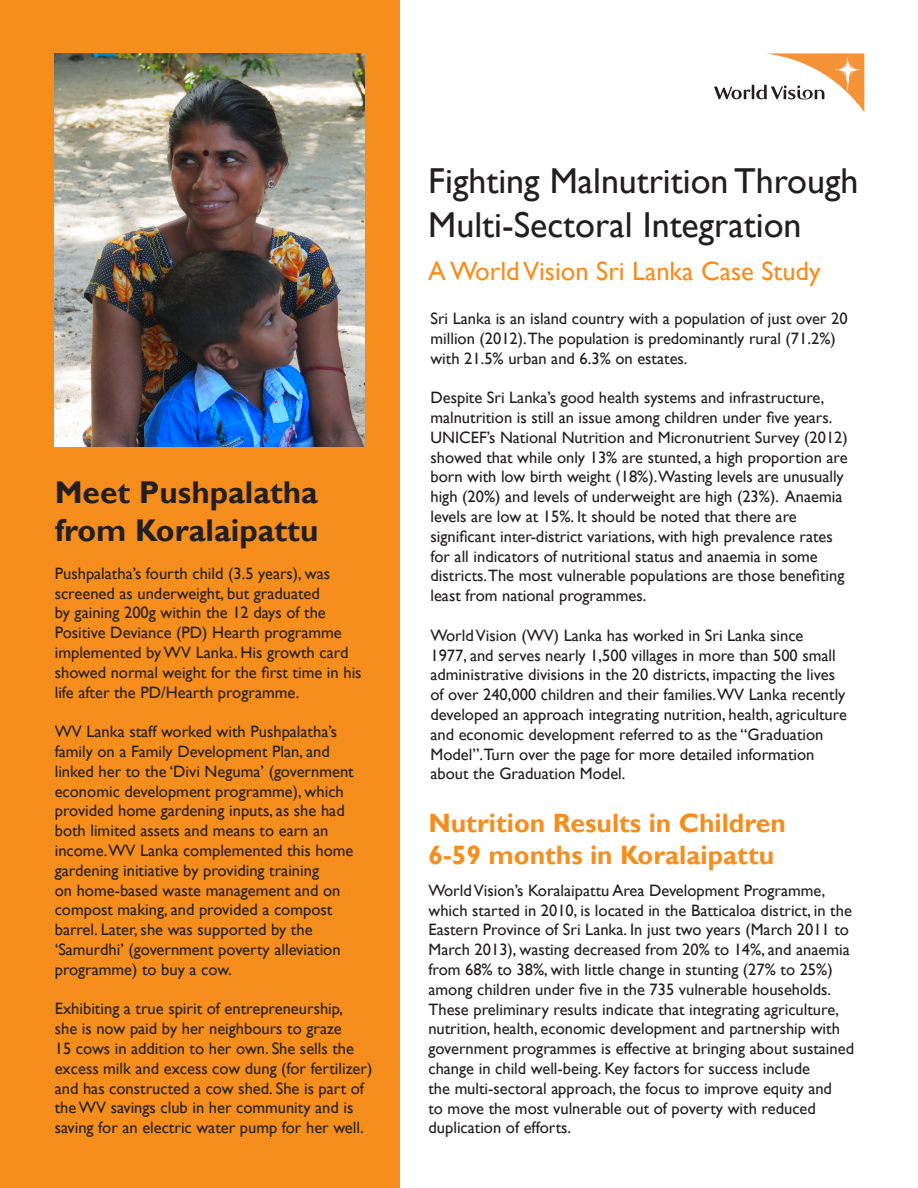
<style>
.page{position:relative;width:918px;height:1188px;background:#fff}
.page>*{position:absolute;margin:0;border:0;box-sizing:border-box;transform-origin:0 0}
.t1{font:36px/43.2px "Gill Sans";color:#231f20}
.t2{font:700 31.5px "Gill Sans";color:#231f20}
.t3{font:700 26.55px "Gill Sans";color:#f68e1e}
.t4{font:26.55px "Gill Sans";color:#f68e1e}
.t5{font:16.5px/19.8px "Gill Sans";color:#231f20}
</style>
<div class="page">
<div style="left:0;top:0;width:400px;height:1188px;background:#f68e1e"></div>
<svg style="left:714px;top:53px;width:150px;height:59px"></svg>
<img style="left:55px;top:53px;width:309px;height:393px">
<p class="t2" style="left:55px;top:474px;width:265px">Meet Pushpalatha</p>
<p class="t2" style="left:55px;top:511px;width:265px">from Koralaipattu</p>
<p class="t5" style="left:55px;top:564px;width:308px">Pushpalatha’s fourth child (3.5 years), was screened as underweight, but graduated<br>by gaining 200g within the 12 days of the Positive Deviance (PD) Hearth programme implemented by WV Lanka. His growth card showed normal weight for the first time in his life after the PD/Hearth programme.</p>
<p class="t5" style="left:55px;top:722px;width:301px">WV Lanka staff worked with Pushpalatha’s family on a Family Development Plan, and linked her to the ‘Divi Neguma’ (government economic development programme), which provided home gardening inputs, as she had both limited assets and means to earn an income.WV Lanka complemented this home gardening initiative by providing training<br>on home-based waste management and on compost making, and provided a compost barrel. Later, she was supported by the ‘Samurdhi’ (government poverty alleviation programme) to buy a cow.</p>
<p class="t5" style="left:55px;top:999px;width:319px">Exhibiting a true spirit of entrepreneurship,<br>she is now paid by her neighbours to graze<br>15 cows in addition to her own. She sells the excess milk and excess cow dung (for fertilizer) and has constructed a cow shed. She is part of the WV savings club in her community and is saving for an electric water pump for her well.</p>
<p class="t1" style="left:428px;top:160px;width:432px">Fighting Malnutrition Through<br>Multi-Sectoral Integration</p>
<p class="t4" style="left:428px;top:256px;width:394px">A World Vision Sri Lanka Case Study</p>
<p class="t5" style="left:430px;top:309px;width:419px">Sri Lanka is an island country with a population of just over 20 million (2012).The population is predominantly rural (71.2%) with 21.5% urban and 6.3% on estates.</p>
<p class="t5" style="left:430px;top:388px;width:419px">Despite Sri Lanka’s good health systems and infrastructure, malnutrition is still an issue among children under five years.<br>UNICEF’s National Nutrition and Micronutrient Survey (2012) showed that while only 13% are stunted, a high proportion are born with low birth weight (18%).Wasting levels are unusually high (20%) and levels of underweight are high (23%). Anaemia levels are low at 15%. It should be noted that there are significant inter-district variations, with high prevalence rates for all indicators of nutritional status and anaemia in some districts.The most vulnerable populations are those benefiting least from national programmes.</p>
<p class="t5" style="left:430px;top:626px;width:418px">World Vision (WV) Lanka has worked in Sri Lanka since<br>1977, and serves nearly 1,500 villages in more than 500 small administrative divisions in the 20 districts, impacting the lives of over 240,000 children and their families.WV Lanka recently developed an approach integrating nutrition, health, agriculture and economic development referred to as the “Graduation Model”.Turn over the page for more detailed information about the Graduation Model.</p>
<p class="t3" style="left:428px;top:807px;width:359px">Nutrition Results in Children</p>
<p class="t3" style="left:428px;top:839px;width:347px">6-59 months in Koralaipattu</p>
<p class="t5" style="left:428px;top:881px;width:427px">World Vision’s Koralaipattu Area Development Programme, which started in 2010, is located in the Batticaloa district, in the Eastern Province of Sri Lanka. In just two years (March 2011 to March 2013), wasting decreased from 20% to 14%, and anaemia from 68% to 38%, with little change in stunting (27% to 25%) among children under five in the 735 vulnerable households.<br>These preliminary results indicate that integrating agriculture, nutrition, health, economic development and partnership with government programmes is effective at bringing about sustained change in child well-being. Key factors for success include<br>the multi-sectoral approach, the focus to improve equity and<br>to move the most vulnerable out of poverty with reduced duplication of efforts.</p>
</div>
